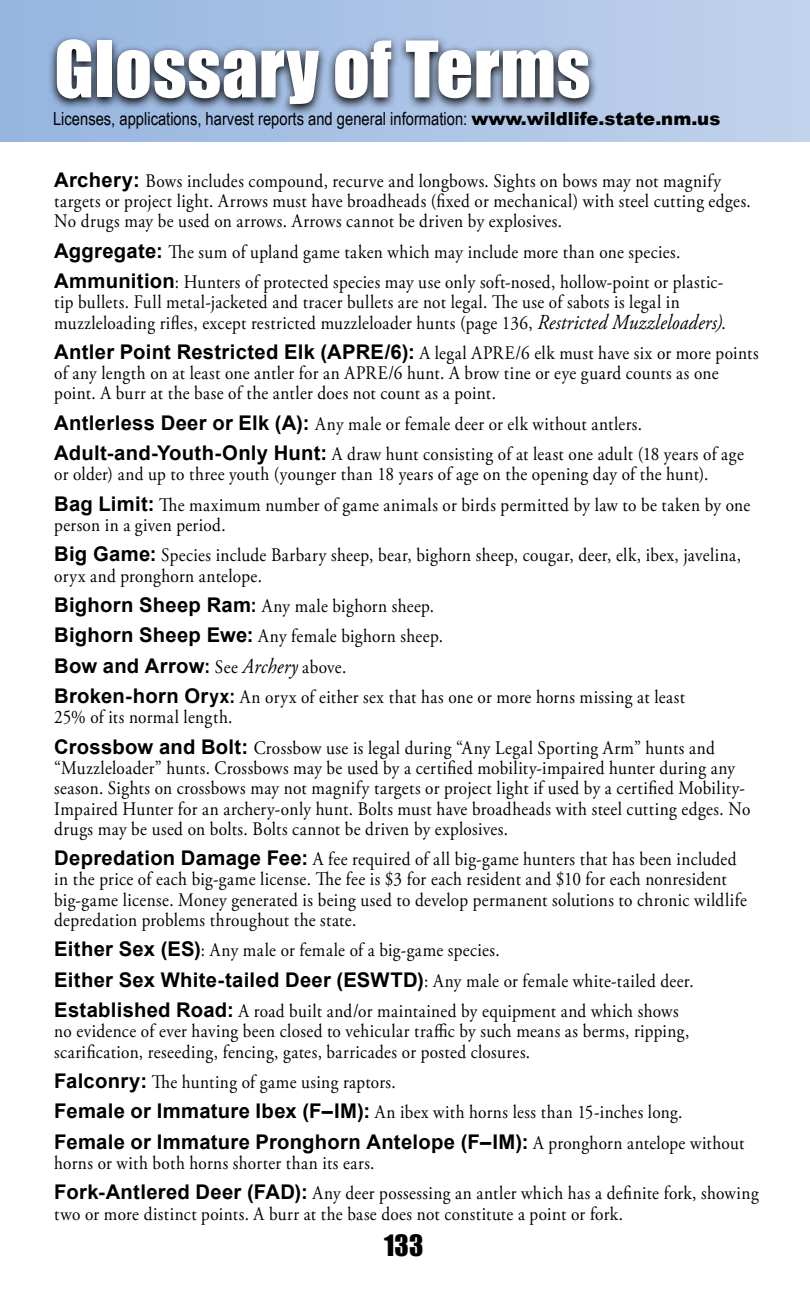
<style>
.page{position:relative;width:810px;height:1296px;background:#fff}
.page>*{position:absolute;margin:0;border:0;box-sizing:border-box;transform-origin:0 0}
.t1{font:72px "Impact";letter-spacing:.01em;color:#fff}
.t2{font:27px "Impact";color:#000}
.t3{font:700 20.25px "Arial";letter-spacing:.015em;color:#000}
.t4{font:19.12px/20.2px "Adobe Garamond Pro";letter-spacing:.025em;color:#000;scale:.9 1}
.t5{font:18px "Arial Narrow";color:#000}
.s1{font-family:"Arial";font-weight:900}
.s2{font-family:"Arial";font-weight:700;font-size:20.25px}
.s3{font-style:italic;font-size:21.38px}
.s4{font-family:"Arial";font-weight:700}
.s5{font-size:19.12px}
.s6{font-family:"Adobe Garamond Pro";font-weight:400;font-size:19.12px}
.s7{font-family:"Adobe Garamond Pro";font-weight:400;font-style:italic;font-size:21.38px}
</style>
<div class="page">
<div style="left:0;top:0;width:810px;height:142px;background:linear-gradient(to right,#95b5df,#c2d2ec)"></div>
<svg style="left:48px;top:35px;width:550px;height:82px;background:#647389"></svg>
<h1 class="t1" style="left:54px;top:13px;width:538px">Glossary of Terms</h1>
<p class="t5" style="left:53px;top:106px;width:669px">Licenses, applications, harvest reports and general information: <span class="s1">www.wildlife.state.nm.us</span></p>
<p class="t4" style="left:54px;top:171px;width:776px"><span class="s2">Archery:</span> Bows includes compound, recurve and longbows. Sights on bows may not magnify targets or project light. Arrows must have broadheads (fixed or mechanical) with steel cutting edges.<br>No drugs may be used on arrows. Arrows cannot be driven by explosives.</p>
<p class="t4" style="left:54px;top:237px;width:745px;line-height:30.4px"><span class="s2">Aggregate:</span> The sum of upland game taken which may include more than one species.<br><span class="s2">Ammunition</span>: Hunters of protected species may use only soft-nosed, hollow-point or plastic-</p>
<p class="t4" style="left:54px;top:293px;width:748px">tip bullets. Full metal-jacketed and tracer bullets are not legal. The use of sabots is legal in muzzleloading rifles, except restricted muzzleloader hunts (page 136, <span class="s3">Restricted Muzzleloaders)</span>.</p>
<p class="t4" style="left:54px;top:343px;width:784px"><span class="s2">Antler Point Restricted Elk (APRE/6):</span> A legal APRE/6 elk must have six or more points of any length on at least one antler for an APRE/6 hunt. A brow tine or eye guard counts as one point. A burr at the base of the antler does not count as a point.</p>
<p class="t4" style="left:54px;top:409px;width:768px;line-height:30.4px"><span class="s2">Antlerless Deer or Elk (A):</span> Any male or female deer or elk without antlers.<br><span class="s2">Adult-and-Youth-Only Hunt:</span> A draw hunt consisting of at least one adult (18 years of age</p>
<p class="t4" style="left:54px;top:460px;width:775px;line-height:30.4px">or older) and up to three youth (younger than 18 years of age on the opening day of the hunt).<br><span class="s2">Bag Limit:</span> The maximum number of game animals or birds permitted by law to be taken by one</p>
<p class="t4" style="left:54px;top:511px;width:765px;line-height:30.4px">person in a given period.<br><span class="s2">Big Game:</span> Species include Barbary sheep, bear, bighorn sheep, cougar, deer, elk, ibex, javelina,</p>
<p class="t4" style="left:54px;top:561px;width:433px;line-height:30.4px">oryx and pronghorn antelope.<br><span class="s2">Bighorn Sheep Ram</span><span class="s4">:</span> Any male bighorn sheep.<br><span class="s2">Bighorn Sheep Ewe:</span> Any female bighorn sheep.</p>
<p class="t3" style="left:54px;top:652px;width:294px">Bow and Arrow<span class="s5">:</span> <span class="s6">See</span> <span class="s7">Archery</span> <span class="s6">above.</span></p>
<p class="t4" style="left:54px;top:688px;width:702px"><span class="s2">Broken-horn Or</span><span class="s4">yx:</span> An oryx of either sex that has one or more horns missing at least<br>25% of its normal length.</p>
<p class="t4" style="left:54px;top:738px;width:775px"><span class="s2">Crossbow and Bolt:</span> Crossbow use is legal during “Any Legal Sporting Arm” hunts and “Muzzleloader” hunts. Crossbows may be used by a certified mobility-impaired hunter during any season. Sights on crossbows may not magnify targets or project light if used by a certified Mobility-Impaired Hunter for an archery-only hunt. Bolts must have broadheads with steel cutting edges. No drugs may be used on bolts. Bolts cannot be driven by explosives.</p>
<p class="t4" style="left:54px;top:850px;width:771px"><span class="s2">Depredation Damage Fee:</span> A fee required of all big-game hunters that has been included in the price of each big-game license. The fee is $3 for each resident and $10 for each nonresident big-game license. Money generated is being used to develop permanent solutions to chronic wildlife depredation problems throughout the state.</p>
<p class="t4" style="left:54px;top:936px;width:712px;line-height:30.4px"><span class="s2">Either Sex (ES)</span>: Any male or female of a big-game species.<br><span class="s2">Either Sex White-tailed Deer (ESWTD)</span>: Any male or female white-tailed deer.<br><span class="s2">Established Road:</span> A road built and/or maintained by equipment and which shows</p>
<p class="t4" style="left:54px;top:1022px;width:707px">no evidence of ever having been closed to vehicular traffic by such means as berms, ripping, scarification, reseeding, fencing, gates, barricades or posted closures.</p>
<p class="t4" style="left:54px;top:1067px;width:700px;line-height:30.4px"><span class="s2">Falconry:</span> The hunting of game using raptors.<br><span class="s2">Female or Immature Ibex (F–IM):</span> An ibex with horns less than 15-inches long.</p>
<p class="t3" style="left:54px;top:1128px;width:692px">Female or Immature Pronghorn Antelope (F–IM): <span class="s6">A pronghorn antelope without</span></p>
<p class="t4" style="left:54px;top:1148px;width:784px;line-height:30.4px">horns or with both horns shorter than its ears.<br><span class="s2">Fork-Antlered Deer (FAD):</span> Any deer possessing an antler which has a definite fork, showing</p>
<p class="t4" style="left:54px;top:1204px;width:633px">two or more distinct points. A burr at the base does not constitute a point or fork.</p>
<h2 class="t2" style="left:384px;top:1224px;width:41px">133</h2>
</div>
